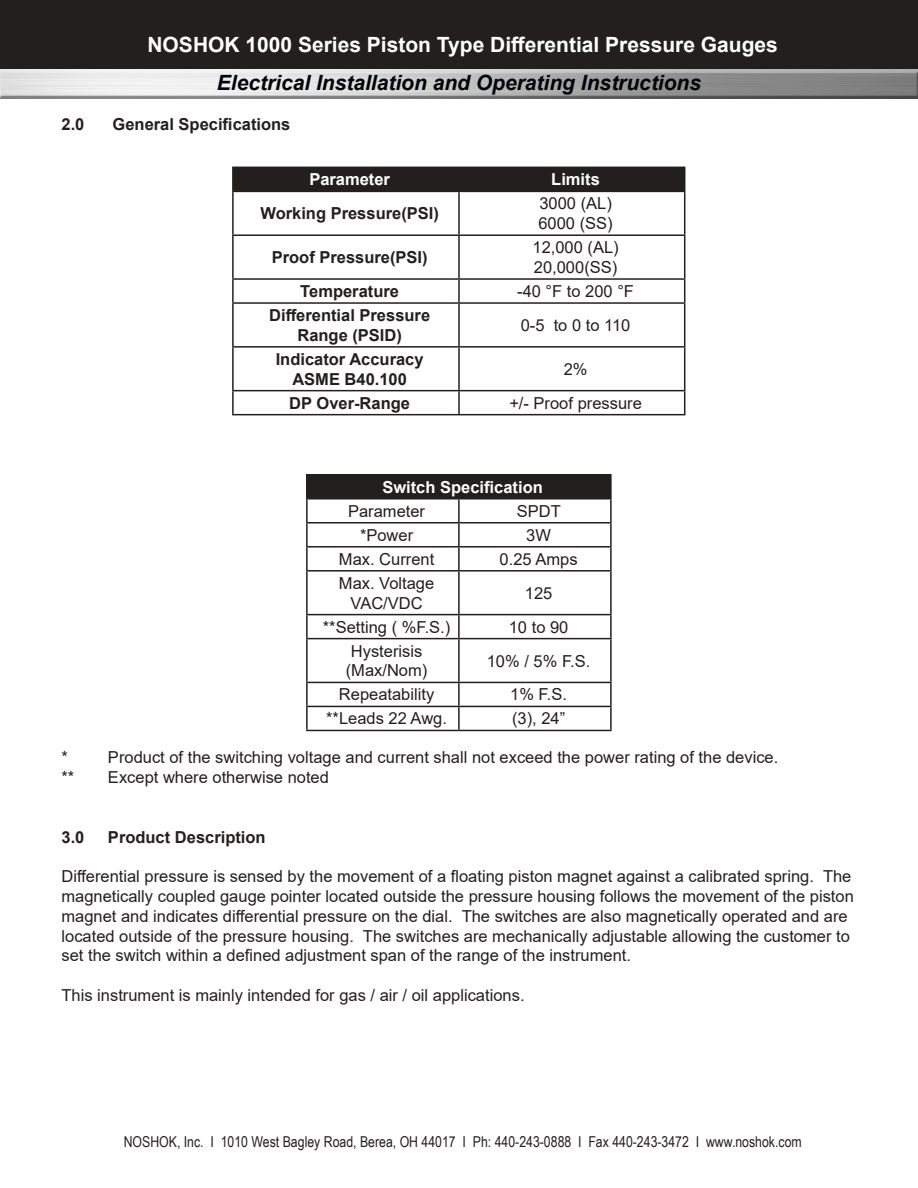
<style>
.page{position:relative;width:918px;height:1188px;background:#fff}
.page>*{position:absolute;margin:0;border:0;box-sizing:border-box;transform-origin:0 0}
.t1{font:700 21px "Arial";color:#fff}
.t2{font:italic 700 21px "Arial";color:#000409}
.t3{font:16.5px/19.8px "Arial";color:#241f1f}
.t4{font:700 16.5px/19.8px "Arial";color:#241f1f;text-align:center}
.t5{font:700 16.5px "Arial";color:#fff}
.t6{font:15px "Arial Narrow";color:#241f1f}
</style>
<div class="page">
<div style="left:0;top:0;width:918px;height:70px;background:#241f1f"></div>
<div style="left:0;top:70px;width:918px;height:30px;background:#241f1f;opacity:.75"></div>
<hr style="left:232px;top:167px;width:227px;height:1px;background:#241f1f">
<hr style="left:232px;top:168px;width:2px;height:23px;background:#241f1f">
<div style="left:234px;top:167px;width:451px;height:24px;background:#241f1f"></div>
<hr style="left:232px;top:191px;width:227px;height:1px;background:#241f1f">
<hr style="left:232px;top:192px;width:2px;height:42px;background:#241f1f">
<hr style="left:459px;top:191px;width:226px;height:1px;background:#241f1f">
<hr style="left:458px;top:192px;width:2px;height:42px;background:#241f1f">
<hr style="left:684px;top:192px;width:1px;height:42px;background:#241f1f">
<hr style="left:232px;top:234px;width:227px;height:2px;background:#241f1f">
<hr style="left:232px;top:236px;width:2px;height:42px;background:#241f1f">
<hr style="left:459px;top:234px;width:226px;height:2px;background:#241f1f">
<hr style="left:458px;top:236px;width:2px;height:42px;background:#241f1f">
<hr style="left:684px;top:236px;width:1px;height:42px;background:#241f1f">
<hr style="left:232px;top:278px;width:227px;height:2px;background:#241f1f">
<hr style="left:232px;top:280px;width:2px;height:22px;background:#241f1f">
<hr style="left:459px;top:278px;width:226px;height:2px;background:#241f1f">
<hr style="left:458px;top:280px;width:2px;height:22px;background:#241f1f">
<svg style="left:684px;top:280px;width:1px;height:22px"></svg>
<hr style="left:232px;top:302px;width:227px;height:2px;background:#241f1f">
<hr style="left:232px;top:304px;width:2px;height:42px;background:#241f1f">
<hr style="left:459px;top:302px;width:226px;height:2px;background:#241f1f">
<hr style="left:458px;top:304px;width:2px;height:42px;background:#241f1f">
<hr style="left:684px;top:304px;width:1px;height:42px;background:#241f1f">
<hr style="left:232px;top:346px;width:227px;height:2px;background:#241f1f">
<hr style="left:232px;top:348px;width:2px;height:42px;background:#241f1f">
<hr style="left:459px;top:346px;width:226px;height:2px;background:#241f1f">
<hr style="left:458px;top:348px;width:2px;height:42px;background:#241f1f">
<hr style="left:684px;top:348px;width:1px;height:42px;background:#241f1f">
<hr style="left:232px;top:390px;width:227px;height:1px;background:#241f1f">
<hr style="left:232px;top:391px;width:2px;height:23px;background:#241f1f">
<hr style="left:459px;top:390px;width:226px;height:1px;background:#241f1f">
<hr style="left:458px;top:391px;width:2px;height:23px;background:#241f1f">
<svg style="left:684px;top:391px;width:1px;height:23px"></svg>
<hr style="left:232px;top:414px;width:227px;height:1px;background:#241f1f">
<hr style="left:459px;top:414px;width:226px;height:1px;background:#241f1f">
<div style="left:307px;top:475px;width:304px;height:24px;background:#241f1f"></div>
<hr style="left:306px;top:474px;width:153px;height:2px;background:#241f1f">
<hr style="left:306px;top:476px;width:2px;height:22px;background:#241f1f">
<hr style="left:459px;top:474px;width:153px;height:2px;background:#241f1f">
<hr style="left:610px;top:476px;width:2px;height:22px;background:#241f1f">
<hr style="left:306px;top:498px;width:153px;height:2px;background:#241f1f">
<hr style="left:306px;top:500px;width:2px;height:22px;background:#241f1f">
<hr style="left:459px;top:498px;width:153px;height:2px;background:#241f1f">
<hr style="left:458px;top:500px;width:2px;height:22px;background:#241f1f">
<hr style="left:610px;top:500px;width:2px;height:22px;background:#241f1f">
<hr style="left:306px;top:522px;width:153px;height:2px;background:#241f1f">
<hr style="left:306px;top:524px;width:2px;height:22px;background:#241f1f">
<hr style="left:459px;top:522px;width:153px;height:2px;background:#241f1f">
<hr style="left:458px;top:524px;width:2px;height:22px;background:#241f1f">
<hr style="left:610px;top:524px;width:2px;height:22px;background:#241f1f">
<hr style="left:306px;top:546px;width:153px;height:2px;background:#241f1f">
<hr style="left:306px;top:548px;width:2px;height:22px;background:#241f1f">
<hr style="left:459px;top:546px;width:153px;height:2px;background:#241f1f">
<hr style="left:458px;top:548px;width:2px;height:22px;background:#241f1f">
<hr style="left:610px;top:548px;width:2px;height:22px;background:#241f1f">
<hr style="left:306px;top:570px;width:153px;height:2px;background:#241f1f">
<hr style="left:306px;top:572px;width:2px;height:42px;background:#241f1f">
<hr style="left:459px;top:570px;width:153px;height:2px;background:#241f1f">
<hr style="left:458px;top:572px;width:2px;height:42px;background:#241f1f">
<hr style="left:610px;top:572px;width:2px;height:42px;background:#241f1f">
<hr style="left:306px;top:614px;width:153px;height:1px;background:#241f1f">
<hr style="left:306px;top:615px;width:2px;height:23px;background:#241f1f">
<hr style="left:459px;top:614px;width:153px;height:1px;background:#241f1f">
<hr style="left:458px;top:615px;width:2px;height:23px;background:#241f1f">
<hr style="left:610px;top:615px;width:2px;height:23px;background:#241f1f">
<hr style="left:306px;top:638px;width:153px;height:1px;background:#241f1f">
<hr style="left:306px;top:639px;width:2px;height:43px;background:#241f1f">
<hr style="left:459px;top:638px;width:153px;height:1px;background:#241f1f">
<hr style="left:458px;top:639px;width:2px;height:43px;background:#241f1f">
<hr style="left:610px;top:639px;width:2px;height:43px;background:#241f1f">
<hr style="left:306px;top:682px;width:153px;height:1px;background:#241f1f">
<hr style="left:306px;top:683px;width:2px;height:23px;background:#241f1f">
<hr style="left:459px;top:682px;width:153px;height:1px;background:#241f1f">
<hr style="left:458px;top:683px;width:2px;height:23px;background:#241f1f">
<hr style="left:610px;top:683px;width:2px;height:23px;background:#241f1f">
<hr style="left:306px;top:706px;width:153px;height:1px;background:#241f1f">
<hr style="left:306px;top:707px;width:2px;height:23px;background:#241f1f">
<hr style="left:459px;top:706px;width:153px;height:1px;background:#241f1f">
<hr style="left:458px;top:707px;width:2px;height:23px;background:#241f1f">
<hr style="left:610px;top:707px;width:2px;height:23px;background:#241f1f">
<hr style="left:306px;top:730px;width:153px;height:1px;background:#241f1f">
<hr style="left:459px;top:730px;width:153px;height:1px;background:#241f1f">
<p class="t1" style="left:147px;top:30px;width:632px">NOSHOK 1000 Series Piston Type Differential Pressure Gauges</p>
<p class="t2" style="left:217px;top:69px;width:486px">Electrical Installation and Operating Instructions</p>
<p class="t4" style="left:62px;top:114px;width:24px">2.0</p>
<p class="t4" style="left:113px;top:114px;width:179px">General Specifications</p>
<p class="t5" style="left:309px;top:168px;width:82px">Parameter</p>
<p class="t5" style="left:551px;top:168px;width:50px">Limits</p>
<p class="t4" style="left:260px;top:204px;width:180px">Working Pressure(PSI)</p>
<p class="t3" style="left:538px;top:194px;width:76px">3000 (AL)<br>6000 (SS)</p>
<p class="t4" style="left:272px;top:248px;width:157px">Proof Pressure(PSI)</p>
<p class="t3" style="left:532px;top:237px;width:88px">12,000 (AL)<br>20,000(SS)</p>
<p class="t4" style="left:300px;top:282px;width:100px">Temperature</p>
<p class="t3" style="left:517px;top:281px;width:118px">-40 °F to 200 °F</p>
<p class="t4" style="left:269px;top:306px;width:162px">Differential Pressure<br>Range (PSID)</p>
<p class="t3" style="left:521px;top:315px;width:111px">0-5 to 0 to 110</p>
<p class="t4" style="left:276px;top:349px;width:149px">Indicator Accuracy<br>ASME B40.100</p>
<p class="t3" style="left:564px;top:359px;width:25px">2%</p>
<p class="t4" style="left:289px;top:393px;width:122px">DP Over-Range</p>
<p class="t3" style="left:509px;top:393px;width:134px">+/- Proof pressure</p>
<p class="t5" style="left:382px;top:475px;width:162px">Switch Specification</p>
<p class="t3" style="left:348px;top:501px;width:79px">Parameter</p>
<p class="t3" style="left:517px;top:501px;width:46px">SPDT</p>
<p class="t3" style="left:360px;top:525px;width:55px">*Power</p>
<p class="t3" style="left:526px;top:525px;width:26px">3W</p>
<p class="t3" style="left:339px;top:549px;width:97px">Max. Current</p>
<p class="t3" style="left:500px;top:549px;width:79px">0.25 Amps</p>
<p class="t3" style="left:339px;top:573px;width:97px;text-align:center">Max. Voltage<br>VAC/VDC</p>
<p class="t3" style="left:525px;top:583px;width:29px">125</p>
<p class="t3" style="left:323px;top:617px;width:129px">**Setting ( %F.S.)</p>
<p class="t3" style="left:509px;top:617px;width:61px">10 to 90</p>
<p class="t3" style="left:346px;top:641px;width:83px;text-align:center">Hysterisis (Max/Nom)</p>
<p class="t3" style="left:487px;top:651px;width:105px">10% / 5% F.S.</p>
<p class="t3" style="left:339px;top:685px;width:97px">Repeatability</p>
<p class="t3" style="left:510px;top:685px;width:58px">1% F.S.</p>
<p class="t3" style="left:326px;top:709px;width:122px">**Leads 22 Awg.</p>
<p class="t3" style="left:512px;top:709px;width:55px">(3), 24”</p>
<p class="t3" style="left:62px;top:748px;width:8px">*</p>
<p class="t3" style="left:108px;top:748px;width:672px">Product of the switching voltage and current shall not exceed the power rating of the device.</p>
<p class="t3" style="left:62px;top:767px;width:14px">**</p>
<p class="t3" style="left:108px;top:767px;width:223px">Except where otherwise noted</p>
<p class="t4" style="left:62px;top:827px;width:24px">3.0</p>
<p class="t4" style="left:108px;top:827px;width:159px">Product Description</p>
<p class="t3" style="left:62px;top:866px;width:794px">Differential pressure is sensed by the movement of a floating piston magnet against a calibrated spring. The magnetically coupled gauge pointer located outside the pressure housing follows the movement of the piston magnet and indicates differential pressure on the dial. The switches are also magnetically operated and are located outside of the pressure housing. The switches are mechanically adjustable allowing the customer to set the switch within a defined adjustment span of the range of the instrument.</p>
<p class="t3" style="left:62px;top:985px;width:465px">This instrument is mainly intended for gas / air / oil applications.</p>
<p class="t6" style="left:124px;top:1131px;width:680px">NOSHOK, Inc. I 1010 West Bagley Road, Berea, OH 44017 I Ph: 440-243-0888 I Fax 440-243-3472 I www.noshok.com</p>
</div>
